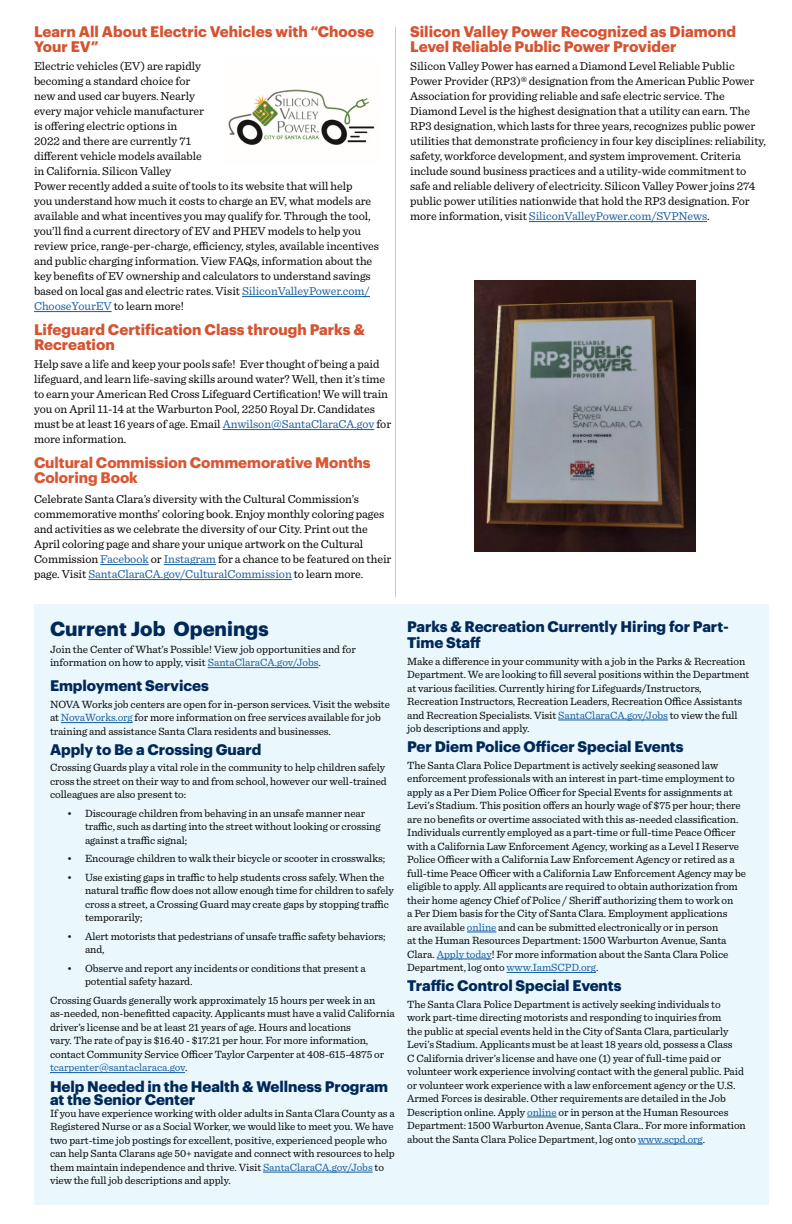
<style>
.page{position:relative;width:792px;height:1224px;background:#fff}
.page>*{position:absolute;margin:0;border:0;box-sizing:border-box;transform-origin:0 0}
.t1{font:700 20px "Graphik";color:#002858}
.t2{font:700 15px/13.5px "Graphik";letter-spacing:-.005em;color:#002858}
.t3{font:700 15px/15px "Graphik";color:#d65330}
.t4{font:700 15px/15px "Graphik";letter-spacing:-.005em;color:#da5734}
.t5{font:12px/15px "Sentinel";letter-spacing:-.005em;color:#040503}
.t6{font:12px/15px "Sentinel";letter-spacing:-.005em;color:#000}
.t7{font:11px/13.5px "Sentinel";letter-spacing:-.005em;color:#040503}
.s1{color:#175d9e}
</style>
<div class="page">
<hr style="left:242px;top:296px;width:128px;height:1px;background:#175d9e">
<hr style="left:34px;top:311px;width:78px;height:1px;background:#175d9e">
<hr style="left:223px;top:429px;width:151px;height:1px;background:#175d9e">
<hr style="left:100px;top:564px;width:49px;height:1px;background:#175d9e">
<hr style="left:164px;top:564px;width:52px;height:1px;background:#175d9e">
<hr style="left:88px;top:579px;width:204px;height:1px;background:#175d9e">
<hr style="left:529px;top:221px;width:178px;height:1px;background:#175d9e">
<hr style="left:395px;top:27px;width:1px;height:570px;background:#a3d9d6">
<img style="left:228px;top:89px;width:147px;height:56px">
<img style="left:474px;top:280px;width:221px;height:272px">
<div style="left:34px;top:604px;width:734px;height:601px;background:#eaf7fd"></div>
<hr style="left:208px;top:667px;width:110px;height:1px;background:#175d9e">
<hr style="left:61px;top:722px;width:72px;height:1px;background:#175d9e">
<hr style="left:50px;top:1072px;width:135px;height:1px;background:#175d9e">
<hr style="left:263px;top:1172px;width:110px;height:1px;background:#175d9e">
<hr style="left:558px;top:720px;width:110px;height:1px;background:#175d9e">
<svg style="left:467px;top:932px;width:29px;height:1px"></svg>
<hr style="left:437px;top:959px;width:55px;height:1px;background:#175d9e">
<hr style="left:507px;top:972px;width:89px;height:1px;background:#175d9e">
<hr style="left:527px;top:1117px;width:30px;height:1px;background:#175d9e">
<hr style="left:638px;top:1144px;width:65px;height:1px;background:#175d9e">
<p class="t3" style="left:34px;top:23px;width:342px">Learn All About Electric Vehicles with “Choose<br>Your EV”</p>
<p class="t5" style="left:34px;top:58px;width:347px">Electric vehicles (EV) are rapidly<br>becoming a standard choice for<br>new and used car buyers. Nearly<br>every major vehicle manufacturer<br>is offering electric options in<br>2022 and there are currently 71<br>different vehicle models available<br>in California. Silicon Valley<br>Power recently added a suite of tools to its website that will help<br>you understand how much it costs to charge an EV, what models are available and what incentives you may qualify for. Through the tool, you’ll find a current directory of EV and PHEV models to help you review price, range-per-charge, efficiency, styles, available incentives and public charging information. View FAQs, information about the key benefits of EV ownership and calculators to understand savings based on local gas and electric rates. Visit <span class="s1">SiliconValleyPower.com/ ChooseYourEV</span> to learn more!</p>
<p class="t3" style="left:34px;top:321px;width:332px">Lifeguard Certification Class through Parks &amp;<br>Recreation</p>
<p class="t5" style="left:34px;top:356px;width:359px">Help save a life and keep your pools safe! Ever thought of being a paid lifeguard, and learn life-saving skills around water? Well, then it’s time to earn your American Red Cross Lifeguard Certification! We will train you on April 11-14 at the Warburton Pool, 2250 Royal Dr. Candidates must be at least 16 years of age. Email <span class="s1">Anwilson@SantaClaraCA.gov</span> for more information.</p>
<p class="t4" style="left:34px;top:454px;width:338px">Cultural Commission Commemorative Months<br>Coloring Book</p>
<p class="t6" style="left:34px;top:491px;width:359px">Celebrate Santa Clara’s diversity with the Cultural Commission’s commemorative months’ coloring book. Enjoy monthly coloring pages and activities as we celebrate the diversity of our City. Print out the April coloring page and share your unique artwork on the Cultural Commission <span class="s1">Facebook</span> or <span class="s1">Instagram</span> for a chance to be featured on their page. Visit <span class="s1">SantaClaraCA.gov/CulturalCommission</span> to learn more.</p>
<p class="t3" style="left:410px;top:23px;width:327px">Silicon Valley Power Recognized as Diamond<br>Level Reliable Public Power Provider</p>
<p class="t5" style="left:410px;top:58px;width:358px">Silicon Valley Power has earned a Diamond Level Reliable Public Power Provider (RP3)® designation from the American Public Power Association for providing reliable and safe electric service. The Diamond Level is the highest designation that a utility can earn. The RP3 designation, which lasts for three years, recognizes public power utilities that demonstrate proficiency in four key disciplines: reliability, safety, workforce development, and system improvement. Criteria include sound business practices and a utility-wide commitment to safe and reliable delivery of electricity. Silicon Valley Power joins 274 public power utilities nationwide that hold the RP3 designation. For more information, visit <span class="s1">SiliconValleyPower.com/SVPNews</span>.</p>
<p class="t1" style="left:50px;top:614px;width:220px">Current Job Openings</p>
<p class="t7" style="left:50px;top:642px;width:307px">Join the Center of What’s Possible! View job opportunities and for information on how to apply, visit <span class="s1">SantaClaraCA.gov/Jobs</span>.</p>
<p class="t2" style="left:50px;top:678px;width:160px">Employment Services</p>
<p class="t7" style="left:50px;top:697px;width:341px">NOVA Works job centers are open for in-person services. Visit the website at <span class="s1">NovaWorks.org</span> for more information on free services available for job training and assistance Santa Clara residents and businesses.</p>
<p class="t2" style="left:50px;top:741px;width:213px">Apply to Be a Crossing Guard</p>
<p class="t7" style="left:50px;top:760px;width:338px">Crossing Guards play a vital role in the community to help children safely cross the street on their way to and from school, however our well-trained colleagues are also present to:</p>
<p class="t7" style="left:85px;top:806px;width:297px;text-indent:-18px">• Discourage children from behaving in an unsafe manner near traffic, such as darting into the street without looking or crossing against a traffic signal;</p>
<p class="t7" style="left:67px;top:851px;width:320px">• Encourage children to walk their bicycle or scooter in crosswalks;</p>
<p class="t7" style="left:85px;top:870px;width:310px;text-indent:-18px">• Use existing gaps in traffic to help students cross safely. When the natural traffic flow does not allow enough time for children to safely cross a street, a Crossing Guard may create gaps by stopping traffic temporarily;</p>
<p class="t7" style="left:85px;top:929px;width:302px;text-indent:-18px">• Alert motorists that pedestrians of unsafe traffic safety behaviors; and,</p>
<p class="t7" style="left:85px;top:961px;width:282px;text-indent:-18px">• Observe and report any incidents or conditions that present a potential safety hazard.</p>
<p class="t7" style="left:50px;top:993px;width:346px">Crossing Guards generally work approximately 15 hours per week in an as-needed, non-benefitted capacity. Applicants must have a valid California driver’s license and be at least 21 years of age. Hours and locations<br>vary. The rate of pay is $16.40 - $17.21 per hour. For more information, contact Community Service Officer Taylor Carpenter at 408-615-4875 or <span class="s1">tcarpenter@santaclaraca.gov</span>.</p>
<p class="t2" style="left:50px;top:1078px;width:340px">Help Needed in the Health &amp; Wellness Program at the Senior Center</p>
<p class="t7" style="left:50px;top:1106px;width:346px">If you have experience working with older adults in Santa Clara County as a Registered Nurse or as a Social Worker, we would like to meet you. We have two part-time job postings for excellent, positive, experienced people who can help Santa Clarans age 50+ navigate and connect with resources to help them maintain independence and thrive. Visit <span class="s1">SantaClaraCA.gov/Jobs</span> to view the full job descriptions and apply.</p>
<p class="t2" style="left:407px;top:618px;width:323px;line-height:16px">Parks &amp; Recreation Currently Hiring for Part-<br>Time Staff</p>
<p class="t7" style="left:407px;top:654px;width:344px">Make a difference in your community with a job in the Parks &amp; Recreation Department. We are looking to fill several positions within the Department at various facilities. Currently hiring for Lifeguards/Instructors, Recreation Instructors, Recreation Leaders, Recreation Office Assistants and Recreation Specialists. Visit <span class="s1">SantaClaraCA.gov/Jobs</span> to view the full job descriptions and apply.</p>
<p class="t2" style="left:407px;top:739px;width:278px">Per Diem Police Officer Special Events</p>
<p class="t7" style="left:407px;top:758px;width:340px">The Santa Clara Police Department is actively seeking seasoned law enforcement professionals with an interest in part-time employment to apply as a Per Diem Police Officer for Special Events for assignments at Levi’s Stadium. This position offers an hourly wage of $75 per hour; there are no benefits or overtime associated with this as-needed classification.<br>Individuals currently employed as a part-time or full-time Peace Officer with a California Law Enforcement Agency, working as a Level I Reserve Police Officer with a California Law Enforcement Agency or retired as a full-time Peace Officer with a California Law Enforcement Agency may be eligible to apply. All applicants are required to obtain authorization from their home agency Chief of Police / Sheriff authorizing them to work on<br>a Per Diem basis for the City of Santa Clara. Employment applications<br>are available <span class="s1">online</span> and can be submitted electronically or in person<br>at the Human Resources Department: 1500 Warburton Avenue, Santa Clara. <span class="s1">Apply today</span>! For more information about the Santa Clara Police Department, log onto <span class="s1">www.IamSCPD.org</span>.</p>
<p class="t2" style="left:407px;top:978px;width:216px">Traffic Control Special Events</p>
<p class="t7" style="left:407px;top:997px;width:340px">The Santa Clara Police Department is actively seeking individuals to work part-time directing motorists and responding to inquiries from<br>the public at special events held in the City of Santa Clara, particularly Levi’s Stadium. Applicants must be at least 18 years old, possess a Class<br>C California driver’s license and have one (1) year of full-time paid or volunteer work experience involving contact with the general public. Paid or volunteer work experience with a law enforcement agency or the U.S.<br>Armed Forces is desirable. Other requirements are detailed in the Job Description online. Apply <span class="s1">online</span> or in person at the Human Resources Department: 1500 Warburton Avenue, Santa Clara.. For more information about the Santa Clara Police Department, log onto <span class="s1">www.scpd.org</span>.</p>
</div>
